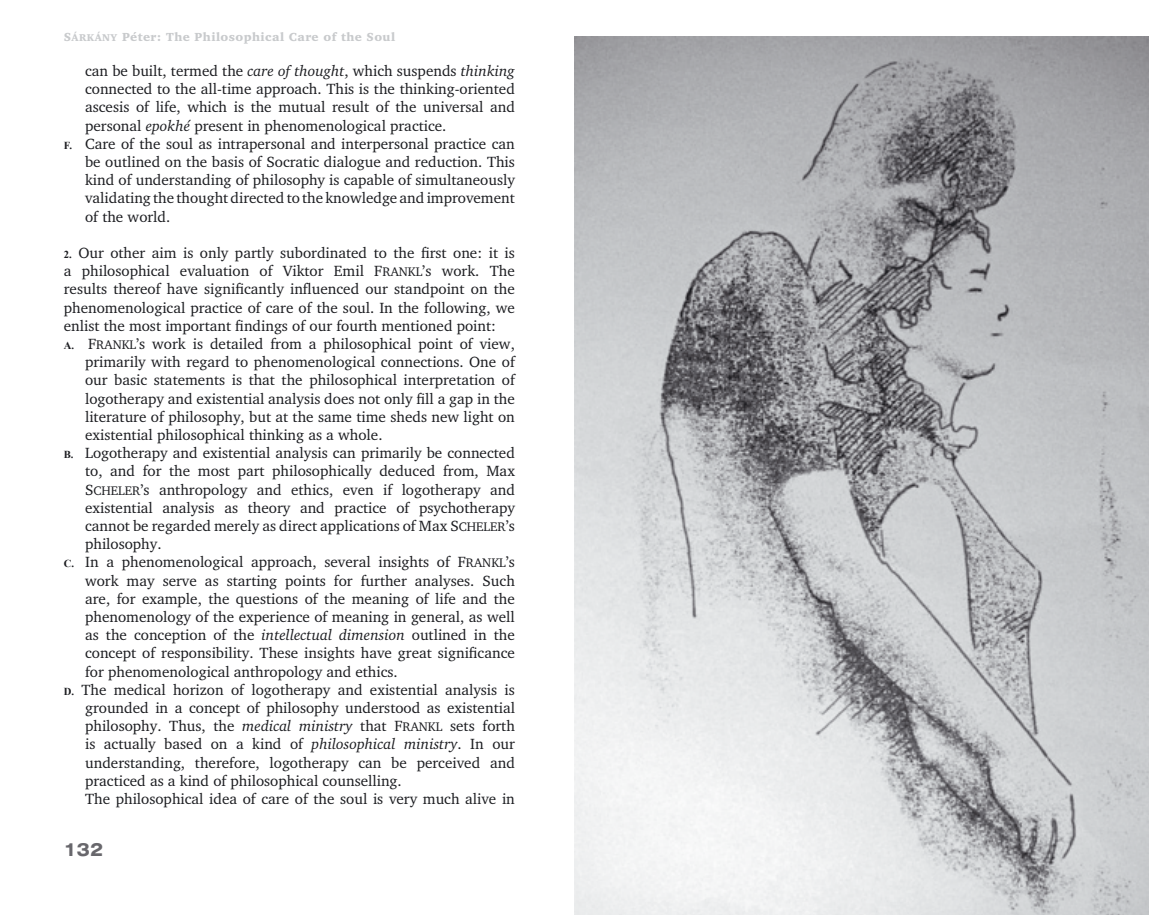
<style>
.page{position:relative;width:1149px;height:915px;background:#fff}
.page>*{position:absolute;margin:0;border:0;box-sizing:border-box;transform-origin:0 0}
.t1{font:700 18px "Helvetica H Extended";color:#68676c}
.t2{font:15.15px "Charter Plain Hun";color:#1b1c20}
.t3{font:12px "Charter Bold Hun";letter-spacing:.035em;color:#c8cacc}
.s1{font-family:"Charter Bold Hun SC840"}
.s2{font-family:"Charter Bold Hun SC840";font-size:10.05px}
.s3{font-family:"Charter Ita Hun"}
.s4{font-family:"Times New Roman";font-weight:700;font-size:10.65px}
.s5{font-family:"Charter Plain Hun SC840"}
.s6{font-family:"Charter Plain Hun SC840";font-size:12.75px}
</style>
<div class="page">
<img style="left:574px;top:36px;width:574px;height:878px">
<p class="t3" style="left:64px;top:29px;width:333px"><span class="s1">S</span><span class="s2">árkány</span> Péter: The Philosophical Care of the Soul</p>
<p class="t2" style="left:85px;top:61px;width:431px">can be built, termed the <span class="s3">care of thought</span>, which suspends <span class="s3">thinking</span></p>
<p class="t2" style="left:85px;top:80px;width:431px">connected to the all-time approach. This is the thinking-oriented</p>
<p class="t2" style="left:85px;top:98px;width:431px">ascesis of life, which is the mutual result of the universal and</p>
<p class="t2" style="left:85px;top:116px;width:363px">personal <span class="s3">epokhé</span> present in phenomenological practice.</p>
<p class="t2" style="left:64px;top:134px;width:452px"><span class="s4">F.</span> Care of the soul as intrapersonal and interpersonal practice can</p>
<p class="t2" style="left:85px;top:152px;width:431px">be outlined on the basis of Socratic dialogue and reduction. This</p>
<p class="t2" style="left:85px;top:170px;width:431px">kind of understanding of philosophy is capable of simultaneously</p>
<p class="t2" style="left:85px;top:189px;width:431px">validating the thought directed to the knowledge and improvement</p>
<p class="t2" style="left:85px;top:207px;width:87px">of the world.</p>
<p class="t2" style="left:64px;top:243px;width:452px"><span class="s4">2.</span> Our other aim is only partly subordinated to the first one: it is</p>
<p class="t2" style="left:64px;top:261px;width:452px">a philosophical evaluation of Viktor Emil <span class="s5">F</span><span class="s6">RANKL</span>’s work. The</p>
<p class="t2" style="left:64px;top:280px;width:452px">results thereof have significantly influenced our standpoint on the</p>
<p class="t2" style="left:64px;top:298px;width:452px">phenomenological practice of care of the soul. In the following, we</p>
<p class="t2" style="left:64px;top:316px;width:433px">enlist the most important findings of our fourth mentioned point:</p>
<p class="t2" style="left:64px;top:334px;width:452px"><span class="s4">A.</span> <span class="s5">F</span><span class="s6">RANKL</span>’s work is detailed from a philosophical point of view,</p>
<p class="t2" style="left:85px;top:352px;width:431px">primarily with regard to phenomenological connections. One of</p>
<p class="t2" style="left:85px;top:370px;width:431px">our basic statements is that the philosophical interpretation of</p>
<p class="t2" style="left:85px;top:389px;width:431px">logotherapy and existential analysis does not only fill a gap in the</p>
<p class="t2" style="left:85px;top:407px;width:431px">literature of philosophy, but at the same time sheds new light on</p>
<p class="t2" style="left:85px;top:425px;width:299px">existential philosophical thinking as a whole.</p>
<p class="t2" style="left:64px;top:443px;width:452px"><span class="s4">B.</span> Logotherapy and existential analysis can primarily be connected</p>
<p class="t2" style="left:85px;top:461px;width:431px">to, and for the most part philosophically deduced from, Max</p>
<p class="t2" style="left:85px;top:480px;width:431px"><span class="s5">S</span><span class="s6">CHELER</span>’s anthropology and ethics, even if logotherapy and</p>
<p class="t2" style="left:85px;top:498px;width:431px">existential analysis as theory and practice of psychotherapy</p>
<p class="t2" style="left:85px;top:516px;width:431px">cannot be regarded merely as direct applications of Max <span class="s5">S</span><span class="s6">CHELER</span>’s</p>
<p class="t2" style="left:85px;top:534px;width:78px">philosophy.</p>
<p class="t2" style="left:64px;top:552px;width:452px"><span class="s4">C.</span> In a phenomenological approach, several insights of <span class="s5">F</span><span class="s6">RANKL</span>’s</p>
<p class="t2" style="left:85px;top:570px;width:431px">work may serve as starting points for further analyses. Such</p>
<p class="t2" style="left:85px;top:589px;width:431px">are, for example, the questions of the meaning of life and the</p>
<p class="t2" style="left:85px;top:607px;width:431px">phenomenology of the experience of meaning in general, as well</p>
<p class="t2" style="left:85px;top:625px;width:431px">as the conception of the <span class="s3">intellectual dimension</span> outlined in the</p>
<p class="t2" style="left:85px;top:643px;width:431px">concept of responsibility. These insights have great significance</p>
<p class="t2" style="left:85px;top:661px;width:314px">for phenomenological anthropology and ethics.</p>
<p class="t2" style="left:64px;top:680px;width:452px"><span class="s4">D.</span> The medical horizon of logotherapy and existential analysis is</p>
<p class="t2" style="left:85px;top:698px;width:431px">grounded in a concept of philosophy understood as existential</p>
<p class="t2" style="left:85px;top:716px;width:431px">philosophy. Thus, the <span class="s3">medical ministry</span> that <span class="s5">F</span><span class="s6">RANKL</span> sets forth</p>
<p class="t2" style="left:85px;top:734px;width:431px">is actually based on a kind of <span class="s3">philosophical ministry</span>. In our</p>
<p class="t2" style="left:85px;top:752px;width:431px">understanding, therefore, logotherapy can be perceived and</p>
<p class="t2" style="left:85px;top:770px;width:318px">practiced as a kind of philosophical counselling.</p>
<p class="t2" style="left:85px;top:789px;width:431px">The philosophical idea of care of the soul is very much alive in</p>
<p class="t1" style="left:64px;top:838px;width:41px">132</p>
</div>
